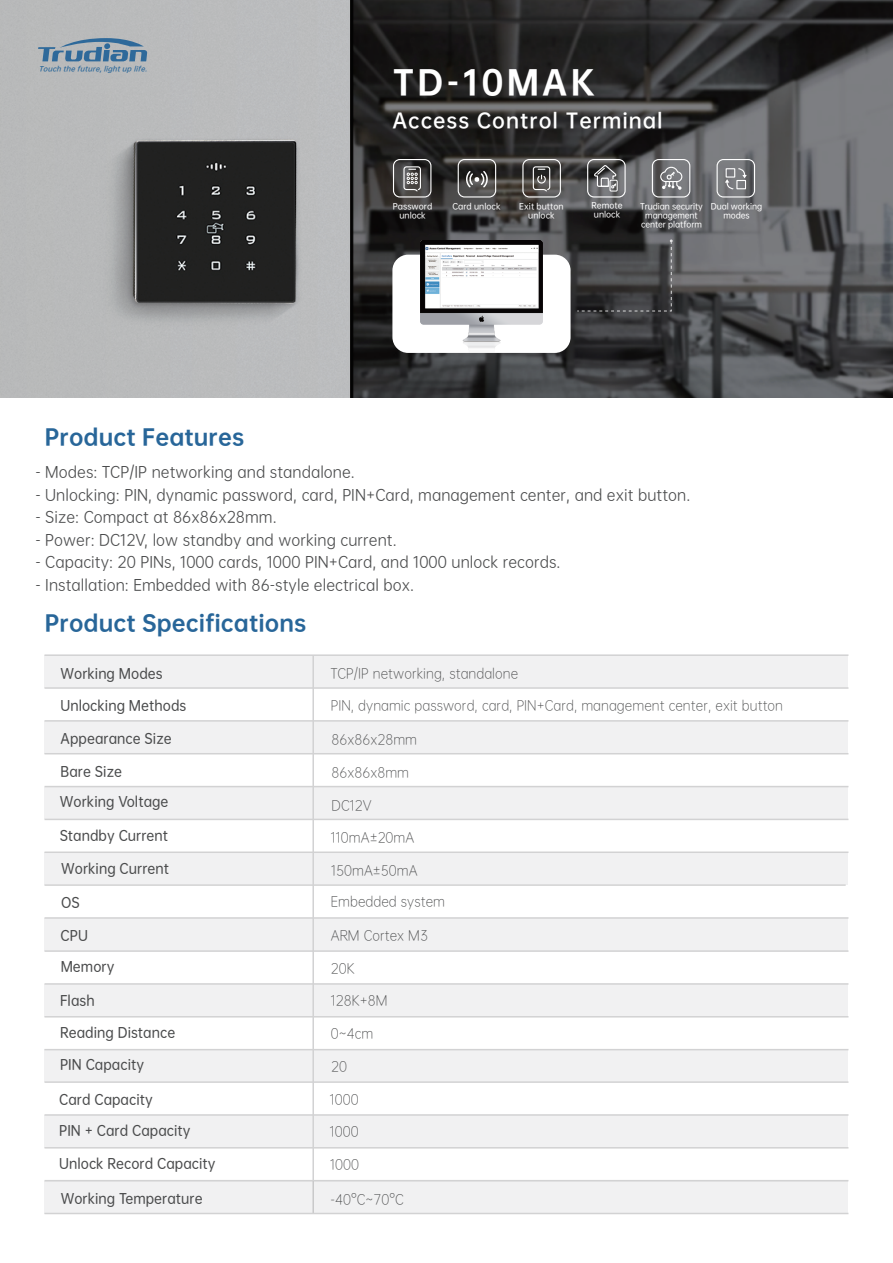
<style>
.page{position:relative;width:893px;height:1263px;background:#fff}
.page>*{position:absolute;margin:0;border:0;box-sizing:border-box;transform-origin:0 0}
.t1{font:31.8px "OPPO Sans H";letter-spacing:.1em;color:#fff}
.t2{font:21px "OPPO Sans H";letter-spacing:.005em;color:#286699}
.t3{font:19.5px "OPPO Sans B";letter-spacing:.05em;color:#fff}
.t4{font:15px "OPPO Sans R";letter-spacing:.005em;color:#4a4b4c}
.t5{font:13.5px "OPPO Sans M";letter-spacing:.005em;color:#4a4b4c;scale:.96 1}
.t6{font:13.5px "OPPO Sans L";letter-spacing:.005em;color:#4a4b4c}
.t7{font:8.1px/9.1px "OPPO Sans M";letter-spacing:-.01em;color:#fff;text-align:center}
.t8{font:italic 6.75px "OPPO Sans B";color:#286699}
</style>
<div class="page">
<img style="left:1px;top:0;width:892px;height:397px">
<div style="left:44px;top:787px;width:804px;height:32px;background:#f1f1f2"></div>
<div style="left:44px;top:918px;width:804px;height:33px;background:#f1f1f2"></div>
<div style="left:44px;top:1049px;width:804px;height:33px;background:#f1f1f2"></div>
<div style="left:44px;top:984px;width:804px;height:33px;background:#f1f1f2"></div>
<hr style="left:44px;top:1049px;width:804px;height:1px;background:#d2d2d3">
<div style="left:44px;top:655px;width:804px;height:33px;background:#f1f1f2"></div>
<hr style="left:44px;top:654px;width:804px;height:2px;background:#d2d2d3">
<hr style="left:44px;top:950px;width:804px;height:2px;background:#d2d2d3">
<hr style="left:44px;top:983px;width:804px;height:2px;background:#d2d2d3">
<hr style="left:44px;top:1016px;width:804px;height:1px;background:#d2d2d3">
<div style="left:44px;top:1115px;width:804px;height:33px;background:#f1f1f2"></div>
<hr style="left:44px;top:1180px;width:804px;height:1px;background:#d2d2d3">
<hr style="left:44px;top:1114px;width:804px;height:2px;background:#d2d2d3">
<hr style="left:44px;top:1147px;width:804px;height:1px;background:#d2d2d3">
<div style="left:44px;top:852px;width:804px;height:33px;background:#f1f1f2"></div>
<div style="left:44px;top:721px;width:804px;height:33px;background:#f1f1f2"></div>
<hr style="left:44px;top:917px;width:804px;height:2px;background:#d2d2d3">
<hr style="left:44px;top:851px;width:804px;height:2px;background:#d2d2d3">
<hr style="left:44px;top:884px;width:802px;height:2px;background:#d2d2d3">
<hr style="left:44px;top:786px;width:804px;height:1px;background:#d2d2d3">
<hr style="left:44px;top:819px;width:804px;height:1px;background:#d2d2d3">
<hr style="left:44px;top:687px;width:804px;height:2px;background:#d2d2d3">
<hr style="left:44px;top:720px;width:804px;height:2px;background:#d2d2d3">
<hr style="left:44px;top:753px;width:804px;height:1px;background:#d2d2d3">
<hr style="left:312px;top:655px;width:2px;height:558px;background:#d2d2d3">
<div style="left:44px;top:1181px;width:804px;height:32px;background:#f1f1f2"></div>
<hr style="left:44px;top:1213px;width:804px;height:1px;background:#d2d2d3">
<svg style="left:38px;top:38px;width:109px;height:23px;background:#7d97ac"></svg>
<div style="left:522px;top:159px;width:39px;height:39px;border:1px solid #fff;border-radius:6px"></div>
<div style="left:393px;top:159px;width:38px;height:39px;border:1px solid #fff;border-radius:6px"></div>
<div style="left:458px;top:159px;width:38px;height:39px;border:1px solid #fff;border-radius:6px"></div>
<svg style="left:466px;top:169px;width:22px;height:20px"></svg>
<div style="left:587px;top:159px;width:39px;height:39px;border:1px solid #fff;border-radius:6px"></div>
<div style="left:652px;top:159px;width:38px;height:39px;border:1px solid #fff;border-radius:6px"></div>
<div style="left:717px;top:159px;width:38px;height:39px;border:1px solid #fff;border-radius:6px"></div>
<div style="left:392px;top:255px;width:179px;height:98px;background:#fff;border-radius:16px"></div>
<img style="left:421px;top:240px;width:121px;height:113px">
<svg style="left:403px;top:166px;width:18px;height:27px"></svg>
<div style="left:610px;top:180px;width:8px;height:11px;border:1px solid #fff"></div>
<svg style="left:593px;top:164px;width:24px;height:24px"></svg>
<svg style="left:660px;top:166px;width:23px;height:24px"></svg>
<svg style="left:532px;top:166px;width:19px;height:27px"></svg>
<svg style="left:725px;top:168px;width:22px;height:22px"></svg>
<svg style="left:577px;top:239px;width:96px;height:73px;background:#3e3e40"></svg>
<hr style="left:44px;top:1081px;width:804px;height:2px;background:#d2d2d3">
<p class="t8" style="left:39px;top:63px;width:112px">Touchthefuture,lightuplife.</p>
<h1 class="t1" style="left:393px;top:55px;width:203px">TD-10MAK</h1>
<h3 class="t3" style="left:392px;top:104px;width:272px">Access Control Terminal</h3>
<h2 class="t2" style="left:45px;top:418px;width:201px">Product Features</h2>
<p class="t7" style="left:393px;top:201px;width:41px">Password unlock</p>
<p class="t7" style="left:452px;top:201px;width:50px">Card unlock</p>
<p class="t7" style="left:591px;top:200px;width:33px;text-align:left">Remote unlock</p>
<p class="t7" style="left:640px;top:201px;width:64px">Trudian security management center platform</p>
<p class="t7" style="left:711px;top:201px;width:53px">Dual working modes</p>
<p class="t7" style="left:519px;top:201px;width:46px">Exit button unlock</p>
<p class="t4" style="left:35px;top:460px;width:321px">- Modes: TCP/IP networking and standalone.</p>
<p class="t4" style="left:35px;top:483px;width:656px">- Unlocking: PIN, dynamic password, card, PIN+Card, management center, and exit button.</p>
<p class="t4" style="left:35px;top:505px;width:243px">- Size: Compact at 86x86x28mm.</p>
<p class="t4" style="left:35px;top:528px;width:363px">- Power: DC12V, low standby and working current.</p>
<p class="t4" style="left:35px;top:550px;width:527px">- Capacity: 20 PINs, 1000 cards, 1000 PIN+Card, and 1000 unlock records.</p>
<p class="t4" style="left:35px;top:573px;width:380px">- Installation: Embedded with 86-style electrical box.</p>
<h2 class="t2" style="left:45px;top:604px;width:263px">Product Specifications</h2>
<p class="t5" style="left:60px;top:662px;width:108px">Working Modes</p>
<p class="t6" style="left:331px;top:663px;width:189px">TCP/IP networking, standalone</p>
<p class="t5" style="left:60px;top:695px;width:133px">Unlocking Methods</p>
<p class="t6" style="left:331px;top:696px;width:454px">PIN, dynamic password, card, PIN+Card, management center, exit button</p>
<p class="t5" style="left:61px;top:727px;width:117px">Appearance Size</p>
<p class="t5" style="left:61px;top:760px;width:66px">Bare Size</p>
<p class="t6" style="left:331px;top:729px;width:87px">86x86x28mm</p>
<p class="t6" style="left:331px;top:762px;width:79px">86x86x8mm</p>
<p class="t5" style="left:60px;top:790px;width:115px">Working Voltage</p>
<p class="t6" style="left:331px;top:795px;width:42px">DC12V</p>
<p class="t5" style="left:60px;top:824px;width:114px">Standby Current</p>
<p class="t6" style="left:331px;top:827px;width:85px">110mA±20mA</p>
<p class="t5" style="left:61px;top:858px;width:114px">Working Current</p>
<p class="t6" style="left:331px;top:860px;width:88px">150mA±50mA</p>
<p class="t5" style="left:61px;top:892px;width:21px">OS</p>
<p class="t6" style="left:331px;top:891px;width:116px">Embedded system</p>
<p class="t5" style="left:61px;top:924px;width:30px">CPU</p>
<p class="t6" style="left:331px;top:925px;width:99px">ARM Cortex M3</p>
<p class="t5" style="left:61px;top:955px;width:58px">Memory</p>
<p class="t6" style="left:331px;top:958px;width:25px">20K</p>
<p class="t5" style="left:60px;top:990px;width:38px">Flash</p>
<p class="t6" style="left:331px;top:990px;width:58px">128K+8M</p>
<p class="t5" style="left:60px;top:1021px;width:122px">Reading Distance</p>
<p class="t6" style="left:331px;top:1023px;width:44px">0~4cm</p>
<p class="t5" style="left:60px;top:1053px;width:89px">PIN Capacity</p>
<p class="t6" style="left:331px;top:1056px;width:17px">20</p>
<p class="t5" style="left:59px;top:1088px;width:99px">Card Capacity</p>
<p class="t6" style="left:330px;top:1089px;width:30px">1000</p>
<p class="t5" style="left:59px;top:1119px;width:138px">PIN + Card Capacity</p>
<p class="t6" style="left:330px;top:1121px;width:30px">1000</p>
<p class="t5" style="left:59px;top:1152px;width:164px">Unlock Record Capacity</p>
<p class="t6" style="left:330px;top:1154px;width:30px">1000</p>
<p class="t5" style="left:61px;top:1187px;width:149px">Working Temperature</p>
<p class="t6" style="left:331px;top:1189px;width:75px">-40°C~70°C</p>
</div>
